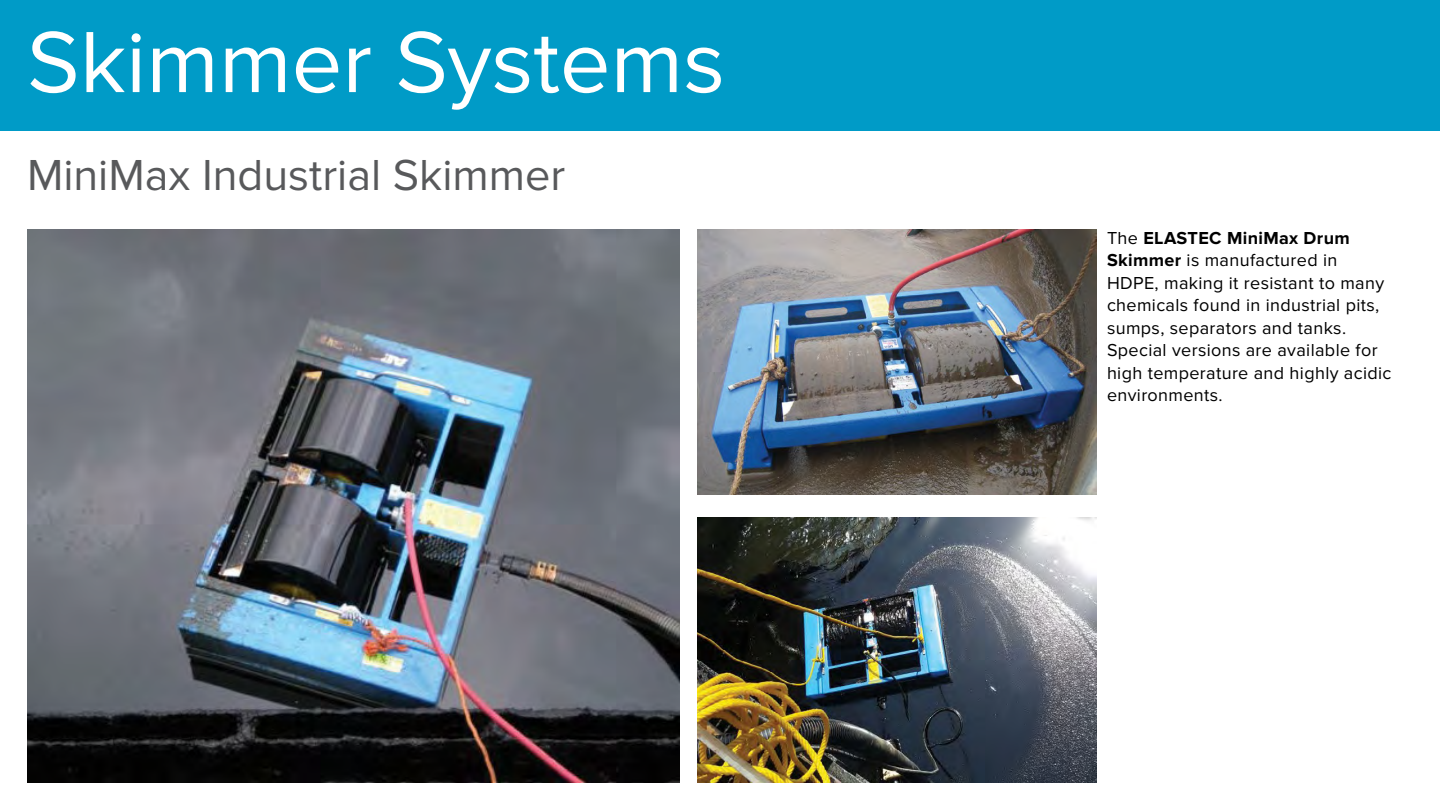
<style>
.page{position:relative;width:1440px;height:810px;background:#fff}
.page>*{position:absolute;margin:0;border:0;box-sizing:border-box;transform-origin:0 0}
.t1{font:90px "Proxima Nova";color:#fff}
.t2{font:45px "Proxima Nova";color:#58595b}
.t3{font:18px/22.5px "Proxima Nova";letter-spacing:.02em;color:#000}
.s1{font-weight:700}
</style>
<div class="page">
<div style="left:0;top:0;width:1440px;height:130px;background:#009bc7"></div>
<img style="left:27px;top:230px;width:653px;height:553px">
<img style="left:698px;top:230px;width:398px;height:265px">
<img style="left:698px;top:518px;width:398px;height:265px">
<h1 class="t1" style="left:27px;top:10px;width:700px">Skimmer Systems</h1>
<h2 class="t2" style="left:27px;top:149px;width:540px">MiniMax Industrial Skimmer</h2>
<p class="t3" style="left:1107px;top:227px;width:286px">The <span class="s1">ELASTEC MiniMax Drum<br>Skimmer</span> is manufactured in<br>HDPE, making it resistant to many chemicals found in industrial pits, sumps, separators and tanks.<br>Special versions are available for high temperature and highly acidic environments.</p>
</div>
